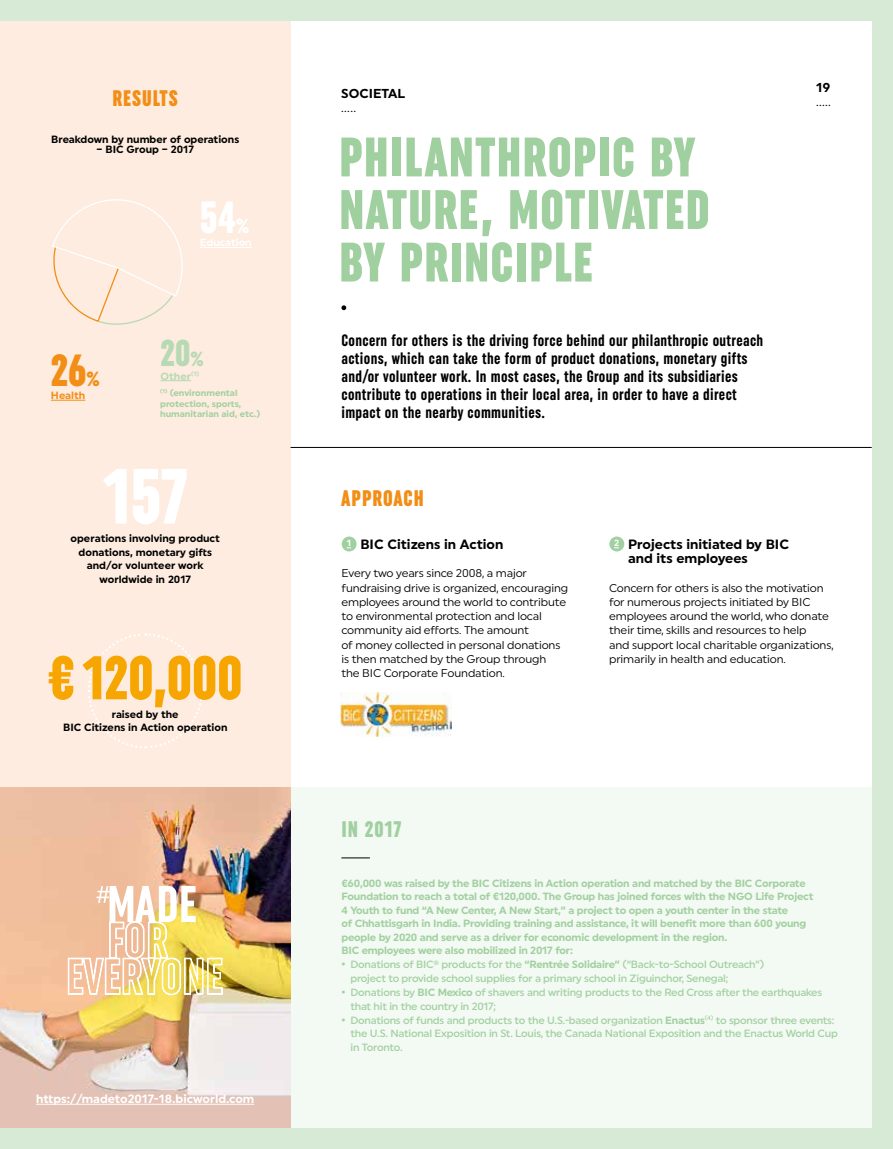
<style>
.page{position:relative;width:893px;height:1149px;background:#fff}
.page>*{position:absolute;margin:0;border:0;box-sizing:border-box;transform-origin:0 0}
.t1{font:900 extra-condensed 78.15px "Uniform";color:#fff}
.t2{font:900 extra-condensed 61.5px "Uniform";color:#f7a500}
.t3{font:900 extra-condensed 55.5px/52.5px "Uniform";letter-spacing:.02em;color:#a1d0a0}
.t4{font:900 extra-condensed 45px "Uniform";color:#fff}
.t5{font:900 extra-condensed 45px "Uniform";color:#f28e16}
.t6{font:900 extra-condensed 37.35px "Uniform";color:#b7dab4}
.t7{font:900 extra-condensed 22.5px "Uniform";letter-spacing:.04em;color:#f28e16}
.t8{font:900 extra-condensed 22.5px "Uniform";letter-spacing:.04em;color:#a1d0a0}
.t9{font:700 extra-condensed 16.5px/18px "Uniform";letter-spacing:.02em;color:#000}
.t10{font:700 13.5px/14.2px "Uniform";color:#000}
.t11{font:700 12.9px "Uniform";color:#000}
.t12{font:12.9px "Uniform";color:#000}
.t13{font:700 12px "Uniform";color:#fff}
.t14{font:11.25px/14.2px "Uniform";letter-spacing:-.01em;color:#000}
.t15{font:500 10.5px/13.5px "Uniform";letter-spacing:-.02em;color:#a1d0a0}
.t16{font:700 10.5px/13.5px "Uniform";letter-spacing:-.02em;color:#a1d0a0}
.t17{font:700 10.5px/13.5px "Uniform";color:#000;text-align:center}
.t18{font:700 10.5px "Uniform";color:#fff}
.t19{font:700 10.5px "Uniform";color:#b7dab4}
.t20{font:700 10.5px "Uniform";color:#f28e16}
.t21{font:700 9px/10.5px "Uniform";color:#a1d0a0}
.s1{font-size:23.7px}
.s2{font-size:11.25px}
.s3{font-weight:700}
</style>
<div class="page">
<div style="left:0;top:0;width:893px;height:1148px;background:#d7ead5"></div>
<div style="left:0;top:21px;width:872px;height:1106px;background:#fff"></div>
<div style="left:291px;top:787px;width:581px;height:340px;background:#f3f9f3"></div>
<div style="left:0;top:21px;width:291px;height:766px;background:#fdecdf"></div>
<img style="left:0;top:787px;width:291px;height:340px">
<svg style="left:88px;top:633px;width:116px;height:116px"></svg>
<div style="left:342px;top:536px;width:15px;height:15px;background:#a1d0a0;border-radius:50%"></div>
<div style="left:609px;top:536px;width:15px;height:15px;background:#a1d0a0;border-radius:50%"></div>
<img style="left:340px;top:692px;width:112px;height:44px">
<svg style="left:341px;top:305px;width:5px;height:5px"></svg>
<hr style="left:291px;top:447px;width:581px;height:1px;background:#000">
<hr style="left:200px;top:247px;width:52px;height:1px;background:#fff">
<hr style="left:51px;top:400px;width:34px;height:1px;background:#f28e16">
<hr style="left:161px;top:380px;width:30px;height:1px;background:#b7dab4">
<svg style="left:52px;top:199px;width:131px;height:126px"></svg>
<svg style="left:341px;top:857px;width:29px;height:1px"></svg>
<hr style="left:36px;top:1103px;width:218px;height:1px;background:#fff">
<svg style="left:68px;top:885px;width:155px;height:110px"></svg>
<h3 class="t7" style="left:113px;top:85px;width:67px">RESULTS</h3>
<p class="t17" style="left:51px;top:132px;width:189px">Breakdown by number of operations</p>
<p class="t17" style="left:97px;top:142px;width:99px">– BIC Group – 2017</p>
<h3 class="t5" style="left:51px;top:344px;width:50px">26<span class="s1">%</span></h3>
<p class="t20" style="left:51px;top:389px;width:36px">Health</p>
<h3 class="t4" style="left:200px;top:191px;width:51px">54<span class="s1">%</span></h3>
<p class="t18" style="left:200px;top:236px;width:54px">Education</p>
<h3 class="t6" style="left:161px;top:331px;width:45px">20<span class="s1">%</span></h3>
<p class="t19" style="left:161px;top:369px;width:40px">Other<sup>(1)</sup></p>
<p class="t21" style="left:160px;top:387px;width:102px"><sup>(1)</sup> (environmental protection, sports, humanitarian aid, etc.)</p>
<h1 class="t1" style="left:102px;top:451px;width:87px">157</h1>
<p class="t17" style="left:71px;top:531px;width:151px">operations involving product donations, monetary gifts and/or volunteer work worldwide in 2017</p>
<h2 class="t2" style="left:48px;top:642px;width:196px">€ 120,000</h2>
<p class="t17" style="left:63px;top:707px;width:166px">raised by the<br>BIC Citizens in Action operation</p>
<p class="t13" style="left:36px;top:1091px;width:220px">https://madeto2017-18.bicworld.com</p>
<p class="t11" style="left:341px;top:85px;width:65px">SOCIETAL</p>
<p class="t12" style="left:341px;top:99px;width:16px">.....</p>
<h3 class="t3" style="left:339px;top:131px;width:372px">PHILANTHROPIC BY<br>NATURE, MOTIVATED<br>BY PRINCIPLE</h3>
<p class="t9" style="left:341px;top:331px;width:423px">Concern for others is the driving force behind our philanthropic outreach actions, which can take the form of product donations, monetary gifts and/or volunteer work. In most cases, the Group and its subsidiaries contribute to operations in their local area, in order to have a direct impact on the nearby communities.</p>
<h3 class="t7" style="left:341px;top:485px;width:84px">APPROACH</h3>
<p class="t11" style="left:816px;top:79px;width:16px">19</p>
<p class="t12" style="left:816px;top:93px;width:16px">.....</p>
<p class="t10" style="left:347px;top:536px;width:158px"><sup>1</sup> BIC Citizens in Action</p>
<p class="t14" style="left:341px;top:566px;width:228px">Every two years since 2008, a major fundraising drive is organized, encouraging employees around the world to contribute to environmental protection and local community aid efforts. The amount<br>of money collected in personal donations is then matched by the Group through<br>the BIC Corporate Foundation.</p>
<p class="t10" style="left:628px;top:536px;width:162px;text-indent:-14px"><sup>2</sup> Projects initiated by BIC and its employees</p>
<p class="t14" style="left:609px;top:580px;width:226px">Concern for others is also the motivation for numerous projects initiated by BIC employees around the world, who donate their time, skills and resources to help<br>and support local charitable organizations, primarily in health and education.</p>
<h3 class="t8" style="left:341px;top:816px;width:62px">IN 2017</h3>
<p class="t16" style="left:341px;top:875px;width:473px">€60,000 was raised by the BIC Citizens in Action operation and matched by the BIC Corporate Foundation to reach a total of €120,000. The Group has joined forces with the NGO Life Project 4 Youth to fund “A New Center, A New Start,” a project to open a youth center in the state<br>of Chhattisgarh in India. Providing training and assistance, it will benefit more than 600 young people by 2020 and serve as a driver for economic development in the region.<br>BIC employees were also mobilized in 2017 for:</p>
<p class="t15" style="left:350px;top:957px;width:415px;text-indent:-9px"><span class="s2">•</span> Donations of BIC® products for the <span class="s3">“Rentrée Solidaire”</span> (“Back-to-School Outreach”) project to provide school supplies for a primary school in Ziguinchor, Senegal;</p>
<p class="t15" style="left:350px;top:985px;width:473px;text-indent:-9px"><span class="s2">•</span> Donations by <span class="s3">BIC Mexico</span> of shavers and writing products to the Red Cross after the earthquakes that hit in the country in 2017;</p>
<p class="t15" style="left:350px;top:1012px;width:489px;text-indent:-9px"><span class="s2">•</span> Donations of funds and products to the U.S.-based organization <span class="s3">Enactus</span><sup>(4)</sup> to sponsor three events: the U.S. National Exposition in St. Louis, the Canada National Exposition and the Enactus World Cup in Toronto.</p>
</div>
